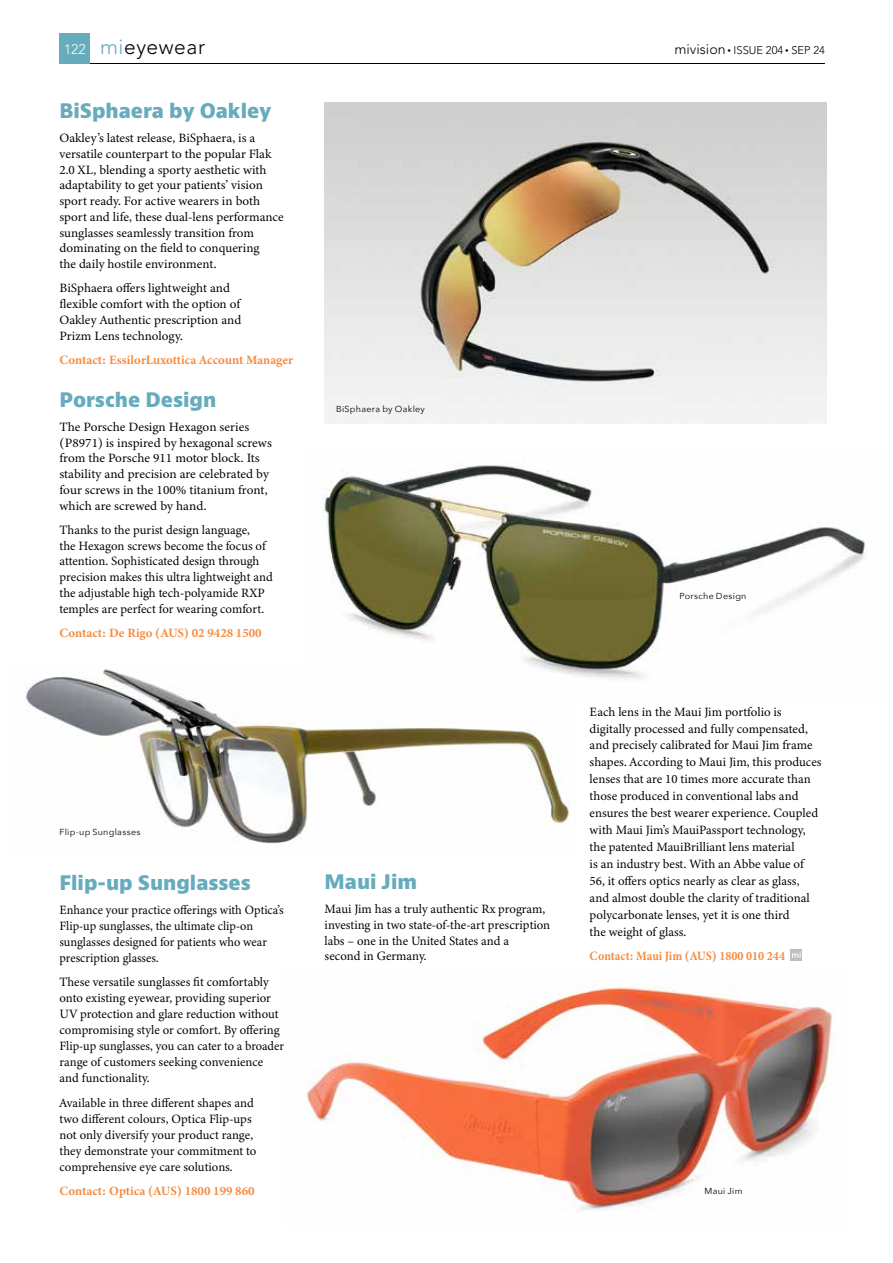
<style>
.page{position:relative;width:893px;height:1263px;background:#fff}
.page>*{position:absolute;margin:0;border:0;box-sizing:border-box;transform-origin:0 0}
.t1{font:300 21px "Avenir LT Std";letter-spacing:.025em;color:#000}
.t2{font:800 19.5px "Bernino Sans";color:#66acbc}
.t3{font:12.75px/15.8px "Minion 3";color:#000}
.t4{font:12.75px/15.8px "Minion 3";color:#000;scale:1.04 1}
.t5{font:700 12.75px "Minion 3";color:#f68c41}
.t6{font:700 12.75px "Minion 3";color:#f68c41;scale:.94 1}
.t7{font:300 11.1px "Avenir LT Std";color:#000}
.t8{font:8.7px "Avenir Next";letter-spacing:.03em;color:#000}
.s1{font-size:13.8px;color:#fff}
.s2{color:#66acbc}
.s3{font-size:14.1px}
.s4{font-size:7.05px}
</style>
<div class="page">
<img style="left:306px;top:984px;width:529px;height:226px">
<hr style="left:60px;top:63px;width:765px;height:1px;background:#000">
<div style="left:60px;top:33px;width:30px;height:31px;background:#66acbc"></div>
<div style="left:790px;top:949px;width:12px;height:12px;background:#bcbec0"></div>
<svg style="left:792px;top:951px;width:9px;height:7px"></svg>
<img style="left:325px;top:102px;width:501px;height:322px">
<img style="left:26px;top:669px;width:546px;height:175px">
<img style="left:307px;top:465px;width:559px;height:235px">
<h1 class="t1" style="left:64px;top:34px;width:142px"><span class="s1">122</span> <span class="s2">mi</span>eyewear</h1>
<p class="t7" style="left:674px;top:44px;width:152px"><span class="s3">mivision</span> <span class="s4">•</span> ISSUE 204 <span class="s4">•</span> SEP 24</p>
<h2 class="t2" style="left:60px;top:98px;width:214px">BiSphaera by Oakley</h2>
<p class="t3" style="left:60px;top:130px;width:226px">Oakley’s latest release, BiSphaera, is a versatile counterpart to the popular Flak 2.0 XL, blending a sporty aesthetic with adaptability to get your patients’ vision sport ready. For active wearers in both sport and life, these dual-lens performance sunglasses seamlessly transition from dominating on the field to conquering<br>the daily hostile environment.</p>
<p class="t3" style="left:60px;top:280px;width:183px">BiSphaera offers lightweight and flexible comfort with the option of<br>Oakley Authentic prescription and<br>Prizm Lens technology.</p>
<p class="t5" style="left:60px;top:351px;width:235px">Contact: EssilorLuxottica Account Manager</p>
<h2 class="t2" style="left:60px;top:386px;width:158px">Porsche Design</h2>
<p class="t4" style="left:60px;top:419px;width:206px">The Porsche Design Hexagon series (P8971) is inspired by hexagonal screws from the Porsche 911 motor block. Its stability and precision are celebrated by four screws in the 100% titanium front, which are screwed by hand.</p>
<p class="t3" style="left:60px;top:522px;width:215px">Thanks to the purist design language,<br>the Hexagon screws become the focus of attention. Sophisticated design through precision makes this ultra lightweight and the adjustable high tech-polyamide RXP temples are perfect for wearing comfort.</p>
<p class="t5" style="left:60px;top:624px;width:204px">Contact: De Rigo (AUS) 02 9428 1500</p>
<p class="t8" style="left:336px;top:402px;width:90px">BiSphaera by Oakley</p>
<p class="t8" style="left:60px;top:825px;width:82px">Flip-up Sunglasses</p>
<h2 class="t2" style="left:60px;top:869px;width:193px">Flip-up Sunglasses</h2>
<p class="t3" style="left:60px;top:902px;width:226px">Enhance your practice offerings with Optica’s Flip-up sunglasses, the ultimate clip-on sunglasses designed for patients who wear prescription glasses.</p>
<p class="t3" style="left:60px;top:974px;width:226px">These versatile sunglasses fit comfortably onto existing eyewear, providing superior UV protection and glare reduction without compromising style or comfort. By offering Flip-up sunglasses, you can cater to a broader range of customers seeking convenience and functionality.</p>
<p class="t3" style="left:60px;top:1094px;width:198px">Available in three different shapes and two different colours, Optica Flip-ups not only diversify your product range, they demonstrate your commitment to comprehensive eye care solutions.</p>
<p class="t5" style="left:60px;top:1182px;width:197px">Contact: Optica (AUS) 1800 199 860</p>
<h2 class="t2" style="left:325px;top:869px;width:94px">Maui Jim</h2>
<p class="t3" style="left:325px;top:901px;width:227px">Maui Jim has a truly authentic Rx program, investing in two state-of-the-art prescription labs – one in the United States and a<br>second in Germany.</p>
<p class="t8" style="left:679px;top:589px;width:69px">Porsche Design</p>
<p class="t3" style="left:590px;top:703px;width:233px;line-height:17px">Each lens in the Maui Jim portfolio is digitally processed and fully compensated, and precisely calibrated for Maui Jim frame shapes. According to Maui Jim, this produces lenses that are 10 times more accurate than those produced in conventional labs and ensures the best wearer experience. Coupled with Maui Jim’s MauiPassport technology, the patented MauiBrilliant lens material<br>is an industry best. With an Abbe value of 56, it offers optics nearly as clear as glass, and almost double the clarity of traditional polycarbonate lenses, yet it is one third<br>the weight of glass.</p>
<p class="t6" style="left:590px;top:947px;width:209px">Contact: Maui Jim (AUS) 1800 010 244</p>
<p class="t8" style="left:704px;top:1183px;width:40px">Maui Jim</p>
</div>
